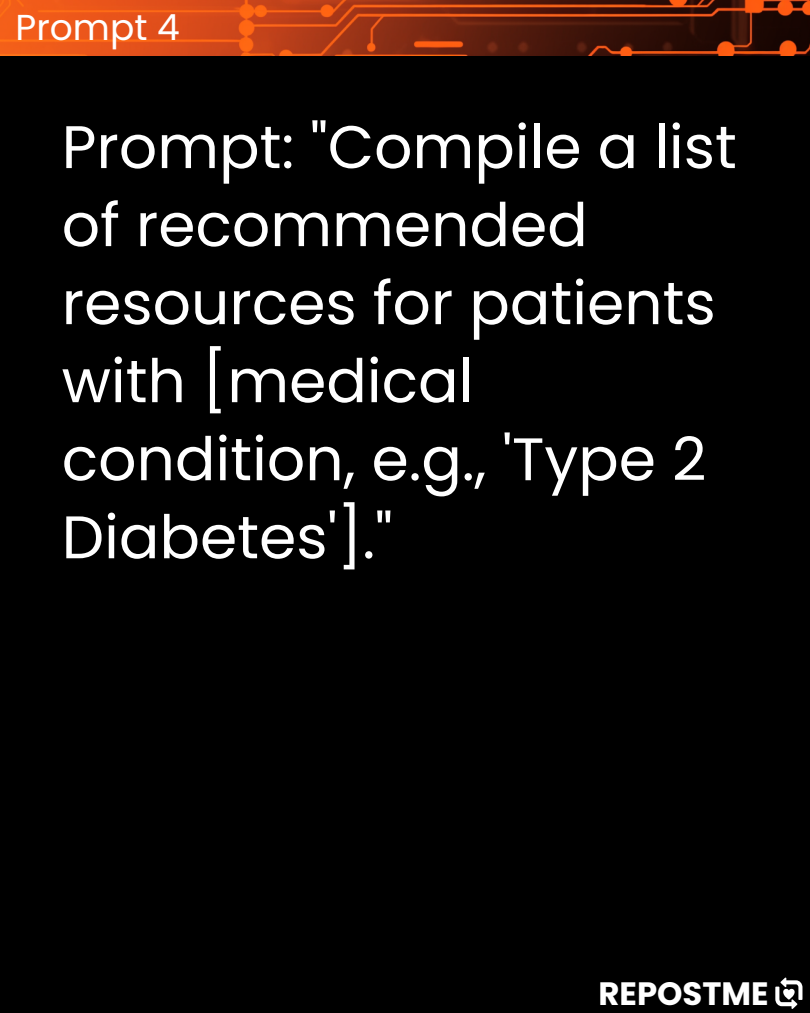
<style>
.page{position:relative;width:810px;height:1013px;background:#fff}
.page>*{position:absolute;margin:0;border:0;box-sizing:border-box;transform-origin:0 0}
.t1{font:60px/78px "Poppins";color:#fff}
.t2{font:36px "Poppins";color:#fff}
.t3{font:700 32.3px "Poppins";color:#fff}
</style>
<div class="page">
<div style="left:0;top:0;width:810px;height:1012px;background:#000"></div>
<img style="left:0;top:0;width:810px;height:55px">
<svg style="left:775px;top:977px;width:27px;height:31px"></svg>
<p class="t2" style="left:16px;top:2px;width:166px">Prompt 4</p>
<p class="t1" style="left:62px;top:108px;width:677px">Prompt: "Compile a list of recommended resources for patients with [medical condition, e.g., 'Type 2<br>Diabetes']."</p>
<p class="t3" style="left:598px;top:970px;width:172px">REPOSTME</p>
</div>
